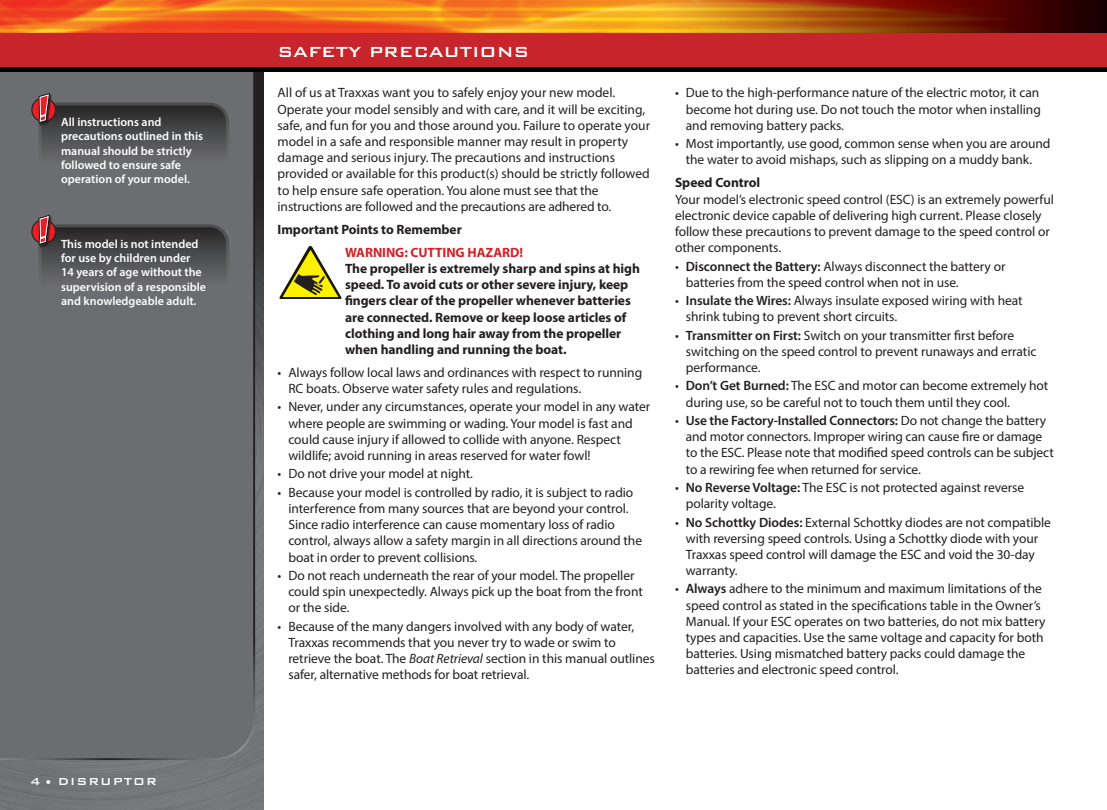
<style>
.page{position:relative;width:1107px;height:810px;background:#fff}
.page>*{position:absolute;margin:0;border:0;box-sizing:border-box;transform-origin:0 0}
.t1{font:500 19.5px "Bank Gothic BT";color:#fff}
.t2{font:13.5px/16.2px "Myriad Pro";letter-spacing:-.005em;color:#231f20}
.t3{font:700 13.5px/16.2px "Myriad Pro";letter-spacing:-.005em;color:#231f20}
.t4{font:500 13.5px "Bank Gothic BT";letter-spacing:.075em;color:#fff}
.t5{font:600 12px/14.4px "Myriad Pro";color:#fff}
.s1{color:#d1232a}
.s2{font-style:italic}
.s3{font-weight:600}
</style>
<div class="page">
<img style="left:0;top:71px;width:263px;height:739px">
<div style="left:0;top:71px;width:256px;height:690px;background:#6c6d70"></div>
<img style="left:0;top:0;width:1107px;height:71px">
<div style="left:0;top:33px;width:1107px;height:34px;background:#c8242b"></div>
<svg style="left:279px;top:246px;width:63px;height:53px"></svg>
<div style="left:39px;top:103px;width:190px;height:84px;border:3px solid #fff;border-radius:18px"></div>
<svg style="left:32px;top:98px;width:24px;height:24px"></svg>
<div style="left:31px;top:97px;width:25px;height:25px;border:1px solid #231f20;border-radius:50%"></div>
<svg style="left:36px;top:91px;width:192px;height:94px;background:#5a5759"></svg>
<svg style="left:32px;top:220px;width:24px;height:23px"></svg>
<div style="left:31px;top:219px;width:25px;height:25px;border:1px solid #231f20;border-radius:50%"></div>
<svg style="left:36px;top:213px;width:192px;height:94px;background:#5a5759"></svg>
<p class="t5" style="left:61px;top:114px;width:144px">All instructions and precautions outlined in this manual should be strictly followed to ensure safe operation of your model.</p>
<p class="t5" style="left:61px;top:236px;width:146px">This model is not intended for use by children under<br>14 years of age without the supervision of a responsible and knowledgeable adult.</p>
<p class="t4" style="left:30px;top:774px;width:128px">4 • DISRUPTOR</p>
<p class="t1" style="left:278px;top:42px;width:253px">SAFETY PRECAUTIONS</p>
<p class="t2" style="left:278px;top:85px;width:374px">All of us at Traxxas want you to safely enjoy your new model.<br>Operate your model sensibly and with care, and it will be exciting, safe, and fun for you and those around you. Failure to operate your model in a safe and responsible manner may result in property damage and serious injury. The precautions and instructions provided or available for this product(s) should be strictly followed to help ensure safe operation. You alone must see that the instructions are followed and the precautions are adhered to.</p>
<p class="t3" style="left:278px;top:221px;width:186px">Important Points to Remember</p>
<p class="t3" style="left:345px;top:244px;width:296px"><span class="s1">WARNING: CUTTING HAZARD!<br></span>The propeller is extremely sharp and spins at high speed. To avoid cuts or other severe injury, keep fingers clear of the propeller whenever batteries are connected. Remove or keep loose articles of clothing and long hair away from the propeller when handling and running the boat.</p>
<p class="t2" style="left:288px;top:364px;width:355px;text-indent:-11px">• Always follow local laws and ordinances with respect to running<br>RC boats. Observe water safety rules and regulations.</p>
<p class="t2" style="left:288px;top:399px;width:363px;text-indent:-11px">• Never, under any circumstances, operate your model in any water where people are swimming or wading. Your model is fast and could cause injury if allowed to collide with anyone. Respect wildlife; avoid running in areas reserved for water fowl!</p>
<p class="t2" style="left:278px;top:466px;width:197px">• Do not drive your model at night.</p>
<p class="t2" style="left:288px;top:484px;width:355px;text-indent:-11px">• Because your model is controlled by radio, it is subject to radio interference from many sources that are beyond your control.<br>Since radio interference can cause momentary loss of radio control, always allow a safety margin in all directions around the boat in order to prevent collisions.</p>
<p class="t2" style="left:288px;top:567px;width:356px;text-indent:-11px">• Do not reach underneath the rear of your model. The propeller could spin unexpectedly. Always pick up the boat from the front or the side.</p>
<p class="t2" style="left:288px;top:618px;width:368px;text-indent:-11px">• Because of the many dangers involved with any body of water, Traxxas recommends that you never try to wade or swim to retrieve the boat. The <span class="s2">Boat Retrieval</span> section in this manual outlines safer, alternative methods for boat retrieval.</p>
<p class="t2" style="left:686px;top:85px;width:357px;text-align:justify;text-indent:-11px">• Due to the high-performance nature of the electric motor, it can become hot during use. Do not touch the motor when installing and removing battery packs.</p>
<p class="t2" style="left:675px;top:135px;width:377px;text-align:center">• Most importantly, use good, common sense when you are around the water to avoid mishaps, such as slipping on a muddy bank.</p>
<p class="t3" style="left:675px;top:174px;width:87px">Speed Control</p>
<p class="t2" style="left:675px;top:191px;width:381px">Your model’s electronic speed control (ESC) is an extremely powerful electronic device capable of delivering high current. Please closely follow these precautions to prevent damage to the speed control or other components.</p>
<p class="t2" style="left:686px;top:258px;width:321px;text-indent:-11px">• <span class="s3">Disconnect the Battery:</span> Always disconnect the battery or batteries from the speed control when not in use.</p>
<p class="t2" style="left:686px;top:292px;width:338px;text-indent:-11px">• <span class="s3">Insulate the Wires:</span> Always insulate exposed wiring with heat shrink tubing to prevent short circuits.</p>
<p class="t2" style="left:686px;top:327px;width:352px;text-indent:-11px">• <span class="s3">Transmitter on First:</span> Switch on your transmitter first before switching on the speed control to prevent runaways and erratic performance.</p>
<p class="t2" style="left:686px;top:378px;width:364px;text-indent:-11px">• <span class="s3">Don’t Get Burned:</span> The ESC and motor can become extremely hot during use, so be careful not to touch them until they cool.</p>
<p class="t2" style="left:686px;top:412px;width:370px;text-indent:-11px">• <span class="s3">Use the Factory-Installed Connectors:</span> Do not change the battery and motor connectors. Improper wiring can cause fire or damage to the ESC. Please note that modified speed controls can be subject to a rewiring fee when returned for service.</p>
<p class="t2" style="left:686px;top:479px;width:340px;text-indent:-11px">• <span class="s3">No Reverse Voltage:</span> The ESC is not protected against reverse polarity voltage.</p>
<p class="t2" style="left:686px;top:514px;width:367px;text-indent:-11px">• <span class="s3">No Schottky Diodes:</span> External Schottky diodes are not compatible with reversing speed controls. Using a Schottky diode with your Traxxas speed control will damage the ESC and void the 30-day warranty.</p>
<p class="t2" style="left:686px;top:581px;width:361px;text-indent:-11px">• <span class="s3">Always</span> adhere to the minimum and maximum limitations of the speed control as stated in the specifications table in the Owner’s Manual. If your ESC operates on two batteries, do not mix battery types and capacities. Use the same voltage and capacity for both batteries. Using mismatched battery packs could damage the batteries and electronic speed control.</p>
</div>
